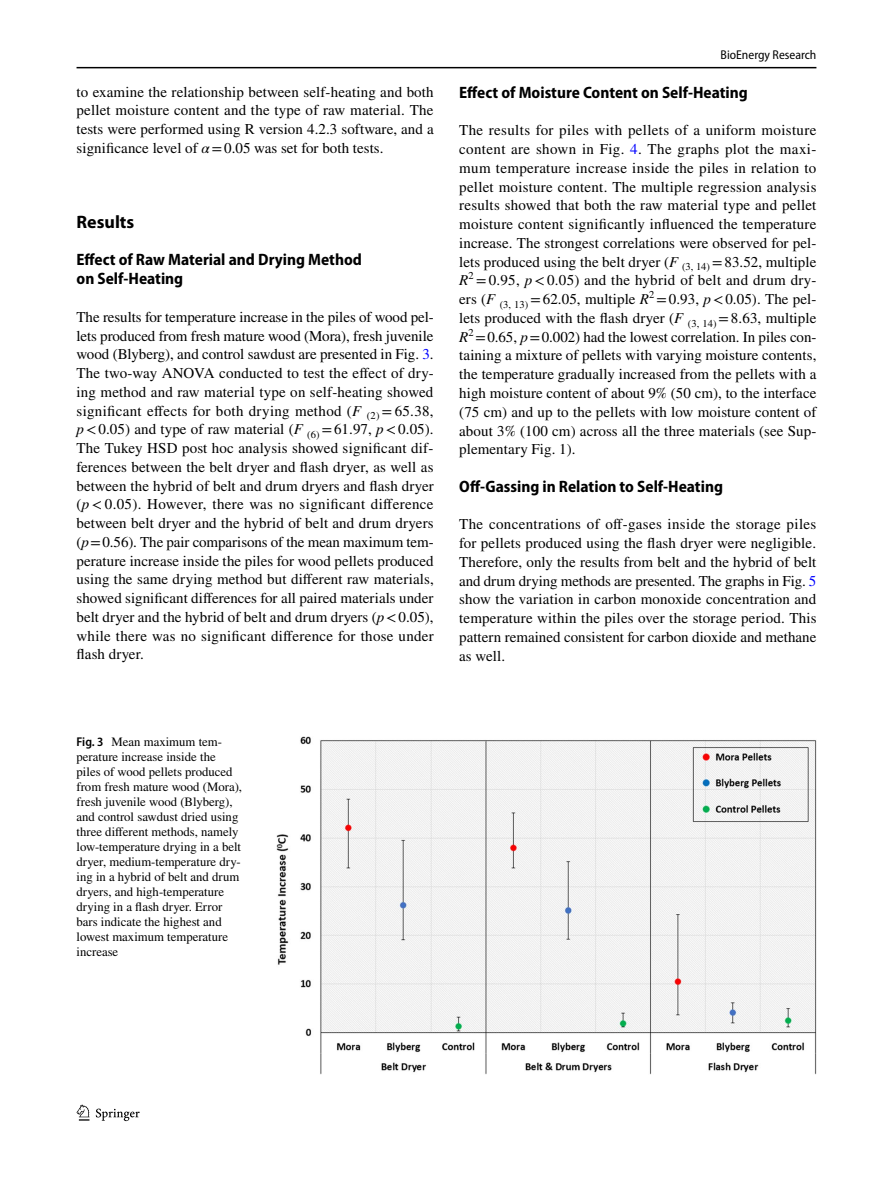
<style>
.page{position:relative;width:893px;height:1187px;background:#fff}
.page>*{position:absolute;margin:0;border:0;box-sizing:border-box;transform-origin:0 0}
.t1{font:700 18px "Myriad Pro";color:#000}
.t2{font:700 semi-condensed 16.5px/18.8px "Myriad Pro";color:#000}
.t3{font:15px/18.8px "STIX";letter-spacing:.005em;color:#000;text-align:justify}
.t4{font:12.75px/15px "STIX";color:#000}
.t5{font:semi-condensed 12.75px "Myriad Pro";color:#000}
.s1{font-style:italic}
.s2{color:#00f}
.s3{font-family:"Myriad Pro";font-weight:600;font-stretch:semi-condensed}
</style>
<div class="page">
<hr style="left:77px;top:67px;width:739px;height:1px;background:#000">
<svg style="left:77px;top:1104px;width:12px;height:16px"></svg>
<svg style="left:96px;top:1108px;width:44px;height:12px"></svg>
<img style="left:276px;top:736px;width:540px;height:337px">
<p class="t3" style="left:77px;top:83px;width:359px">to examine the relationship between self-heating and both pellet moisture content and the type of raw material. The tests were performed using R version 4.2.3 software, and a significance level of <span class="s1">α</span>=0.05 was set for both tests.</p>
<p class="t1" style="left:77px;top:210px;width:59px">Results</p>
<p class="t2" style="left:77px;top:251px;width:287px">Effect of Raw Material and Drying Method on Self‑Heating</p>
<p class="t3" style="left:77px;top:308px;width:359px">The results for temperature increase in the piles of wood pel&shy;lets produced from fresh mature wood (Mora), fresh juvenile wood (Blyberg), and control sawdust are presented in Fig. <span class="s2">3</span>.<br>The two-way ANOVA conducted to test the effect of dry&shy;ing method and raw material type on self-heating showed significant effects for both drying method (<span class="s1">F</span> <sub>(2)</sub> =65.38, <span class="s1">p</span>&lt;0.05) and type of raw material (<span class="s1">F</span> <sub>(6)</sub> =61.97, <span class="s1">p</span>&lt;0.05).<br>The Tukey HSD post hoc analysis showed significant dif&shy;ferences between the belt dryer and flash dryer, as well as between the hybrid of belt and drum dryers and flash dryer (<span class="s1">p</span>&lt; 0.05). However, there was no significant difference between belt dryer and the hybrid of belt and drum dryers (<span class="s1">p</span>=0.56). The pair comparisons of the mean maximum tem&shy;perature increase inside the piles for wood pellets produced using the same drying method but different raw materials, showed significant differences for all paired materials under belt dryer and the hybrid of belt and drum dryers (<span class="s1">p</span>&lt;0.05), while there was no significant difference for those under flash dryer.</p>
<p class="t5" style="left:721px;top:48px;width:97px">BioEnergy Research</p>
<p class="t2" style="left:459px;top:83px;width:290px">Effect of Moisture Content on Self‑Heating</p>
<p class="t3" style="left:459px;top:122px;width:359px">The results for piles with pellets of a uniform moisture content are shown in Fig. <span class="s2">4</span>. The graphs plot the maxi&shy;mum temperature increase inside the piles in relation to pellet moisture content. The multiple regression analysis results showed that both the raw material type and pellet moisture content significantly influenced the temperature increase. The strongest correlations were observed for pel&shy;lets produced using the belt dryer (<span class="s1">F</span> <sub>(3,</sub> <sub>14)</sub> =83.52, multiple <span class="s1">R</span><sup>2</sup> =0.95, <span class="s1">p</span>&lt;0.05) and the hybrid of belt and drum dry&shy;ers (<span class="s1">F</span> <sub>(3,</sub> <sub>13)</sub> =62.05, multiple <span class="s1">R</span><sup>2</sup> =0.93, <span class="s1">p</span>&lt;0.05). The pel&shy;lets produced with the flash dryer (<span class="s1">F</span> <sub>(3,</sub> <sub>14)</sub> =8.63, multiple <span class="s1">R</span><sup>2</sup> =0.65, <span class="s1">p</span>=0.002) had the lowest correlation. In piles con&shy;taining a mixture of pellets with varying moisture contents, the temperature gradually increased from the pellets with a high moisture content of about 9% (50 cm), to the interface (75 cm) and up to the pellets with low moisture content of about 3% (100 cm) across all the three materials (see Sup&shy;plementary Fig. 1).</p>
<p class="t2" style="left:459px;top:477px;width:265px">Off‑Gassing in Relation to Self‑Heating</p>
<p class="t3" style="left:459px;top:516px;width:359px">The concentrations of off-gases inside the storage piles for pellets produced using the flash dryer were negligible.<br>Therefore, only the results from belt and the hybrid of belt and drum drying methods are presented. The graphs in Fig. <span class="s2">5 </span>show the variation in carbon monoxide concentration and temperature within the piles over the storage period. This pattern remained consistent for carbon dioxide and methane as well.</p>
<p class="t4" style="left:77px;top:735px;width:167px"><span class="s3">Fig. 3</span> Mean maximum tem&shy;perature increase inside the piles of wood pellets produced from fresh mature wood (Mora), fresh juvenile wood (Blyberg), and control sawdust dried using three different methods, namely low-temperature drying in a belt dryer, medium-temperature dry&shy;ing in a hybrid of belt and drum dryers, and high-temperature drying in a flash dryer. Error bars indicate the highest and lowest maximum temperature increase</p>
</div>
